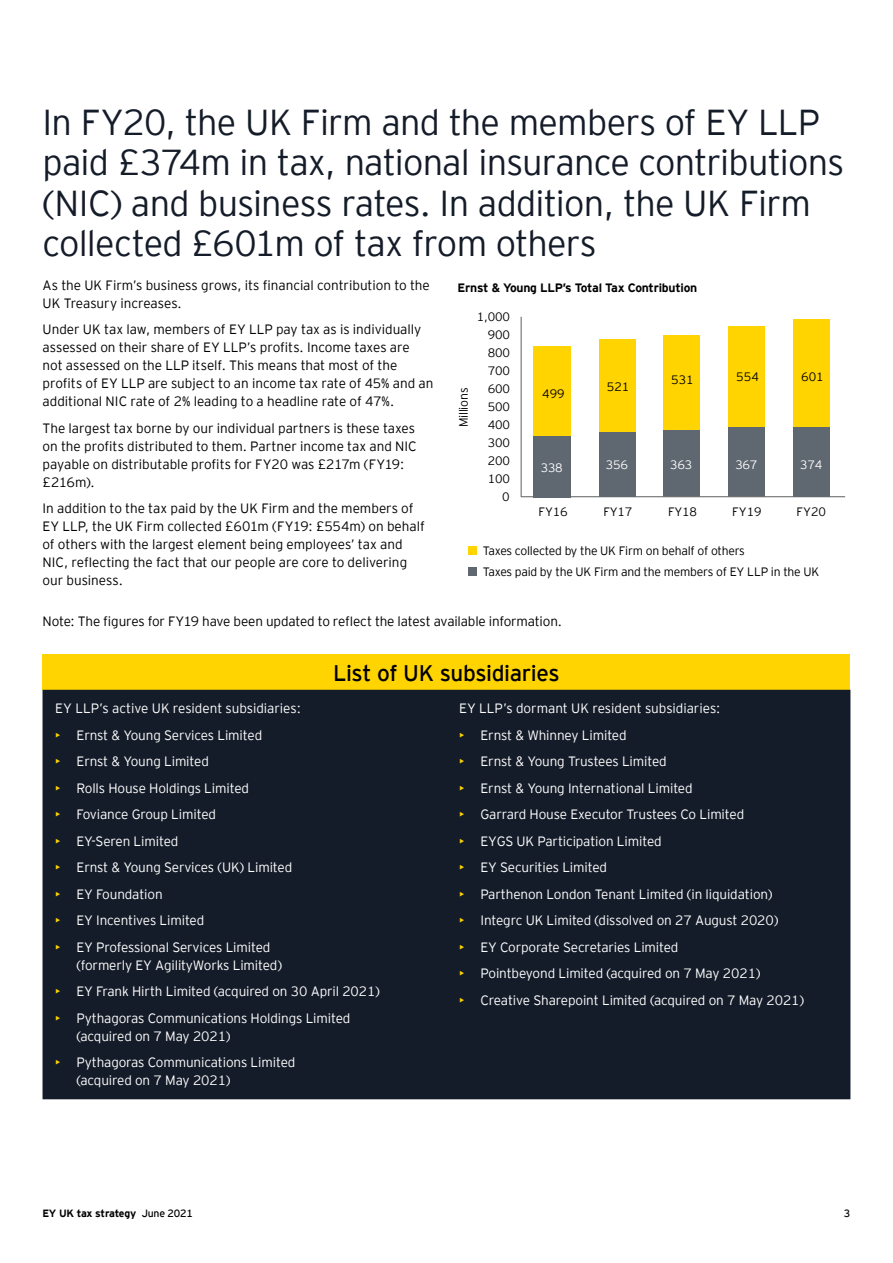
<style>
.page{position:relative;width:893px;height:1263px;background:#fff}
.page>*{position:absolute;margin:0;border:0;box-sizing:border-box;transform-origin:0 0}
.t1{font:300 36px/40.5px "EY Interstate";letter-spacing:-.02em;color:#151c29}
.t2{font:22.5px "EY Interstate";letter-spacing:-.02em;color:#000}
.t3{font:300 13.5px/18px "EY Interstate";letter-spacing:-.01em;color:#fff}
.t4{font:300 13.5px/18px "EY Interstate";letter-spacing:-.005em;color:#000}
.t5{font:300 12.15px "EY Interstate";letter-spacing:-.02em;color:#000}
.t6{font:700 12.15px "EY Interstate";letter-spacing:-.02em;color:#000}
.t7{font:300 12.15px "EY Interstate";letter-spacing:-.02em;color:#fff}
.t8{font:700 10.5px "EY Interstate";letter-spacing:-.02em;color:#000}
.t9{font:10.5px "EY Interstate";color:#000}
.s1{color:#ffd400}
.s2{font-weight:400}
</style>
<div class="page">
<svg style="left:520px;top:316px;width:326px;height:182px"></svg>
<div style="left:534px;top:436px;width:37px;height:61px;background:#5f6771"></div>
<div style="left:599px;top:432px;width:36px;height:65px;background:#5f6771"></div>
<div style="left:793px;top:319px;width:37px;height:108px;background:#ffd400"></div>
<div style="left:793px;top:427px;width:37px;height:70px;background:#5f6771"></div>
<div style="left:468px;top:568px;width:9px;height:8px;background:#5f6771"></div>
<div style="left:469px;top:546px;width:8px;height:9px;background:#ffd400"></div>
<div style="left:43px;top:655px;width:807px;height:35px;background:#ffd400"></div>
<div style="left:43px;top:690px;width:807px;height:409px;background:#151c29"></div>
<h1 class="t1" style="left:43px;top:100px;width:803px">In FY20, the UK Firm and the members of EY LLP paid £374m in tax, national insurance contributions (NIC) and business rates. In addition, the UK Firm collected £601m of tax from others</h1>
<p class="t4" style="left:43px;top:275px;width:389px">As the UK Firm’s business grows, its financial contribution to the<br>UK Treasury increases.</p>
<p class="t4" style="left:43px;top:319px;width:392px">Under UK tax law, members of EY LLP pay tax as is individually assessed on their share of EY LLP’s profits. Income taxes are<br>not assessed on the LLP itself. This means that most of the profits of EY LLP are subject to an income tax rate of 45% and an additional NIC rate of 2% leading to a headline rate of 47%.</p>
<p class="t4" style="left:43px;top:418px;width:376px">The largest tax borne by our individual partners is these taxes on the profits distributed to them. Partner income tax and NIC payable on distributable profits for FY20 was £217m (FY19: £216m).</p>
<p class="t4" style="left:43px;top:498px;width:384px">In addition to the tax paid by the UK Firm and the members of EY LLP, the UK Firm collected £601m (FY19: £554m) on behalf of others with the largest element being employees’ tax and NIC, reflecting the fact that our people are core to delivering our business.</p>
<p class="t6" style="left:458px;top:279px;width:241px">Ernst &amp; Young LLP’s Total Tax Contribution</p>
<p class="t5" style="left:477px;top:308px;width:34px">1,000</p>
<p class="t5" style="left:488px;top:326px;width:24px">900</p>
<p class="t5" style="left:488px;top:344px;width:24px">800</p>
<p class="t5" style="left:488px;top:362px;width:24px">700</p>
<p class="t5" style="left:801px;top:368px;width:24px">601</p>
<p class="t5" style="left:671px;top:371px;width:24px">531</p>
<p class="t5" style="left:736px;top:368px;width:24px">554</p>
<p class="t5" style="left:607px;top:378px;width:24px">521</p>
<p class="t5" style="left:488px;top:380px;width:24px">600</p>
<p class="t5" style="left:455px;top:427px;width:41px;rotate:-90deg">Millions</p>
<p class="t5" style="left:542px;top:385px;width:24px">499</p>
<p class="t5" style="left:488px;top:398px;width:24px">500</p>
<p class="t5" style="left:488px;top:416px;width:24px">400</p>
<p class="t5" style="left:488px;top:434px;width:24px">300</p>
<p class="t5" style="left:488px;top:452px;width:24px">200</p>
<p class="t7" style="left:541px;top:459px;width:24px">338</p>
<p class="t7" style="left:606px;top:456px;width:24px">356</p>
<p class="t7" style="left:670px;top:456px;width:24px">363</p>
<p class="t7" style="left:735px;top:456px;width:24px">367</p>
<p class="t7" style="left:800px;top:456px;width:24px">374</p>
<p class="t5" style="left:488px;top:470px;width:24px">100</p>
<p class="t5" style="left:502px;top:488px;width:9px">0</p>
<p class="t5" style="left:539px;top:503px;width:30px">FY16</p>
<p class="t5" style="left:603px;top:503px;width:30px">FY17</p>
<p class="t5" style="left:668px;top:503px;width:30px">FY18</p>
<p class="t5" style="left:732px;top:503px;width:31px">FY19</p>
<p class="t5" style="left:796px;top:503px;width:31px">FY20</p>
<p class="t5" style="left:483px;top:542px;width:264px">Taxes collected by the UK Firm on behalf of others</p>
<p class="t5" style="left:483px;top:563px;width:338px">Taxes paid by the UK Firm and the members of EY LLP in the UK</p>
<p class="t4" style="left:43px;top:611px;width:521px">Note: The figures for FY19 have been updated to reflect the latest available information.</p>
<h2 class="t2" style="left:333px;top:657px;width:228px">List of UK subsidiaries</h2>
<p class="t3" style="left:55px;top:699px;width:247px">EY LLP’s active UK resident subsidiaries:</p>
<p class="t3" style="left:55px;top:725px;width:208px"><span class="s1">•</span> Ernst &amp; Young Services Limited</p>
<p class="t3" style="left:55px;top:752px;width:155px"><span class="s1">•</span> Ernst &amp; Young Limited</p>
<p class="t3" style="left:55px;top:778px;width:195px"><span class="s1">•</span> Rolls House Holdings Limited</p>
<p class="t3" style="left:55px;top:805px;width:162px"><span class="s1">•</span> Foviance Group Limited</p>
<p class="t3" style="left:55px;top:831px;width:125px"><span class="s1">•</span> EY-Seren Limited</p>
<p class="t3" style="left:55px;top:858px;width:238px"><span class="s1">•</span> Ernst &amp; Young Services (UK) Limited</p>
<p class="t3" style="left:55px;top:884px;width:109px"><span class="s1">•</span> EY Foundation</p>
<p class="t3" style="left:55px;top:911px;width:151px"><span class="s1">•</span> EY Incentives Limited</p>
<p class="t3" style="left:77px;top:937px;width:207px;text-indent:-21px"><span class="s1">•</span> EY Professional Services Limited (formerly EY AgilityWorks Limited)</p>
<p class="t3" style="left:55px;top:982px;width:326px"><span class="s1">•</span> EY Frank Hirth Limited (acquired on 30 April 2021)</p>
<p class="t3" style="left:77px;top:1008px;width:275px;text-indent:-21px"><span class="s1">•</span> Pythagoras Communications Holdings Limited (acquired on 7 May 2021)</p>
<p class="t3" style="left:77px;top:1053px;width:220px;text-indent:-21px"><span class="s1">•</span> Pythagoras Communications Limited (acquired on 7 May 2021)</p>
<p class="t3" style="left:459px;top:699px;width:263px">EY LLP’s dormant UK resident subsidiaries:</p>
<p class="t3" style="left:459px;top:725px;width:169px"><span class="s1">•</span> Ernst &amp; Whinney Limited</p>
<p class="t3" style="left:459px;top:752px;width:209px"><span class="s1">•</span> Ernst &amp; Young Trustees Limited</p>
<p class="t3" style="left:459px;top:778px;width:235px"><span class="s1">•</span> Ernst &amp; Young International Limited</p>
<p class="t3" style="left:459px;top:805px;width:286px"><span class="s1">•</span> Garrard House Executor Trustees Co Limited</p>
<p class="t3" style="left:459px;top:831px;width:204px"><span class="s1">•</span> EYGS UK Participation Limited</p>
<p class="t3" style="left:459px;top:858px;width:149px"><span class="s1">•</span> EY Securities Limited</p>
<p class="t3" style="left:459px;top:884px;width:315px"><span class="s1">•</span> Parthenon London Tenant Limited (in liquidation)</p>
<p class="t3" style="left:459px;top:911px;width:321px"><span class="s1">•</span> Integrc UK Limited (dissolved on 27 August 2020)</p>
<p class="t3" style="left:459px;top:937px;width:221px"><span class="s1">•</span> EY Corporate Secretaries Limited</p>
<p class="t3" style="left:459px;top:964px;width:303px"><span class="s1">•</span> Pointbeyond Limited (acquired on 7 May 2021)</p>
<p class="t3" style="left:459px;top:990px;width:346px"><span class="s1">•</span> Creative Sharepoint Limited (acquired on 7 May 2021)</p>
<p class="t8" style="left:43px;top:1206px;width:152px">EY UK tax strategy <span class="s2">June 2021</span></p>
<p class="t9" style="left:844px;top:1206px;width:8px">3</p>
</div>
